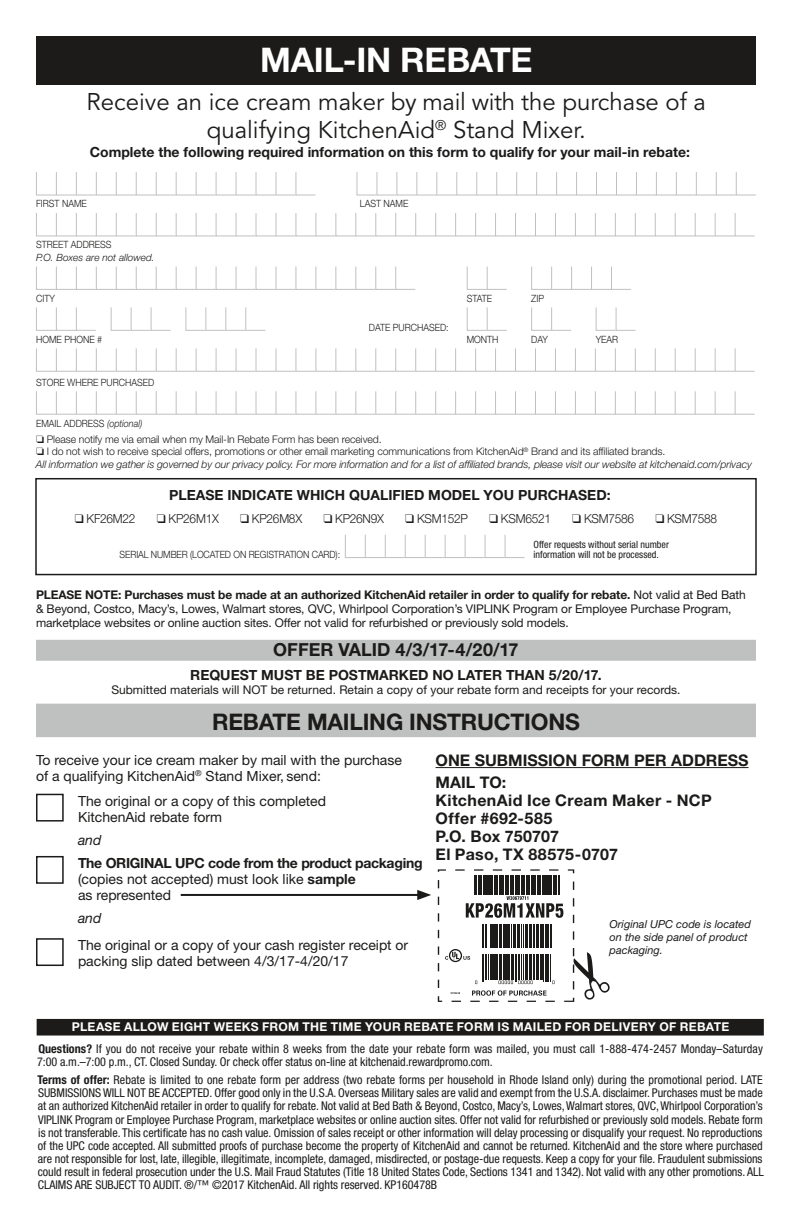
<style>
.page{position:relative;width:792px;height:1224px;background:#fff}
.page>*{position:absolute;margin:0;border:0;box-sizing:border-box;transform-origin:0 0}
.t1{font:700 34px "Helvetica Neue LT Std";letter-spacing:-.01em;color:#fff}
.t2{font:24px/28px "Avenir LT Std";color:#1c1b1a;text-align:center}
.t3{font:700 22.8px "Helvetica Neue LT Std";letter-spacing:-.01em;color:#1c1b1a}
.t4{font:700 18px "Helvetica Neue LT Std";color:#1c1b1a}
.t5{font:700 16px/18px "Helvetica Neue LT Std";letter-spacing:.01em;color:#1c1b1a}
.t6{font:14px/16px "Helvetica Neue LT Std";color:#1c1b1a}
.t7{font:700 14px "Helvetica Neue LT Std";color:#1c1b1a}
.t8{font:700 14px/16px "Helvetica Neue LT Std";letter-spacing:-.02em;color:#1c1b1a}
.t9{font:italic 14px "Helvetica Neue LT Std";color:#1c1b1a}
.t10{font:300 12.4px "Helvetica Neue LT Std";letter-spacing:-.02em;color:#1c1b1a;scale:.95 1}
.t11{font:condensed 12.2px/13.2px "Helvetica Neue LT Std";letter-spacing:.005em;color:#1c1b1a;text-align:center}
.t12{font:12px/14px "Helvetica Neue LT Std";letter-spacing:-.01em;color:#1c1b1a}
.t13{font:italic 11px/13.2px "Helvetica Neue LT Std";color:#1c1b1a}
.t14{font:300 10.4px/12.6px "Helvetica Neue LT Std";letter-spacing:-.01em;color:#1c1b1a}
.t15{font:300 10px "Helvetica Neue LT Std";color:#1c1b1a;scale:.9 1}
.t16{font:condensed 10px/10px "Helvetica Neue LT Std";color:#1c1b1a}
.t17{font:italic 300 10px "Helvetica Neue LT Std";color:#1c1b1a}
.s1{font-style:italic}
.s2{font-weight:700}
.s3{font-weight:400}
.s4{font-weight:700;font-stretch:normal;color:#fff}
</style>
<div class="page">
<div style="left:35px;top:478px;width:722px;height:97px;border:2px solid #1c1b1a"></div>
<div style="left:37px;top:1019px;width:727px;height:17px;background:#1c1b1a"></div>
<div style="left:37px;top:36px;width:719px;height:48px;background:#1c1b1a"></div>
<div style="left:36px;top:640px;width:720px;height:21px;background:#bfc1c1"></div>
<div style="left:36px;top:704px;width:720px;height:33px;background:#bfc1c1"></div>
<svg style="left:36px;top:172px;width:280px;height:24px"></svg>
<svg style="left:356px;top:172px;width:400px;height:24px"></svg>
<svg style="left:36px;top:213px;width:719px;height:24px"></svg>
<svg style="left:36px;top:266px;width:380px;height:24px"></svg>
<svg style="left:466px;top:266px;width:41px;height:24px"></svg>
<svg style="left:531px;top:266px;width:100px;height:24px"></svg>
<svg style="left:36px;top:307px;width:60px;height:24px"></svg>
<svg style="left:110px;top:307px;width:61px;height:24px"></svg>
<svg style="left:185px;top:307px;width:81px;height:24px"></svg>
<svg style="left:466px;top:307px;width:41px;height:24px"></svg>
<svg style="left:531px;top:307px;width:40px;height:24px"></svg>
<svg style="left:595px;top:307px;width:41px;height:24px"></svg>
<svg style="left:36px;top:348px;width:719px;height:24px"></svg>
<svg style="left:36px;top:391px;width:719px;height:24px"></svg>
<svg style="left:344px;top:534px;width:181px;height:24px"></svg>
<div style="left:36px;top:794px;width:28px;height:28px;border:2px solid #1c1b1a"></div>
<div style="left:36px;top:856px;width:28px;height:28px;border:2px solid #1c1b1a"></div>
<div style="left:36px;top:938px;width:28px;height:28px;border:2px solid #1c1b1a"></div>
<hr style="left:436px;top:767px;width:313px;height:1px;background:#1c1b1a">
<svg style="left:438px;top:869px;width:172px;height:133px"></svg>
<hr style="left:181px;top:894px;width:239px;height:2px;background:#1c1b1a">
<svg style="left:417px;top:890px;width:14px;height:10px"></svg>
<h1 class="t1" style="left:260px;top:38px;width:274px">MAIL-IN REBATE</h1>
<h2 class="t2" style="left:87px;top:88px;width:621px">Receive an ice cream maker by mail with the purchase of a qualifying KitchenAid<sup>®</sup> Stand Mixer.</h2>
<p class="t7" style="left:90px;top:144px;width:602px">Complete the following required information on this form to qualify for your mail-in rebate:</p>
<p class="t15" style="left:36px;top:198px;width:58px">FIRST NAME</p>
<p class="t15" style="left:360px;top:198px;width:55px">LAST NAME</p>
<p class="t15" style="left:36px;top:239px;width:85px">STREET ADDRESS</p>
<p class="t17" style="left:36px;top:251px;width:120px">P.O. Boxes are not allowed.</p>
<p class="t15" style="left:36px;top:292px;width:22px">CITY</p>
<p class="t15" style="left:467px;top:292px;width:30px">STATE</p>
<p class="t15" style="left:531px;top:292px;width:16px">ZIP</p>
<p class="t15" style="left:369px;top:321px;width:90px">DATE PURCHASED:</p>
<p class="t15" style="left:36px;top:333px;width:75px">HOME PHONE #</p>
<p class="t15" style="left:467px;top:333px;width:37px">MONTH</p>
<p class="t15" style="left:531px;top:333px;width:20px">DAY</p>
<p class="t15" style="left:596px;top:333px;width:27px">YEAR</p>
<p class="t15" style="left:36px;top:376px;width:133px">STORE WHERE PURCHASED</p>
<p class="t15" style="left:36px;top:417px;width:120px">EMAIL ADDRESS <span class="s1">(optional)</span></p>
<p class="t14" style="left:36px;top:432px;width:717px">❏ Please notify me via email when my Mail-In Rebate Form has been received.<br>❏ I do not wish to receive special offers, promotions or other email marketing communications from KitchenAid<sup>®</sup> Brand and its affiliated brands.<br><span class="s1">All information we gather is governed by our privacy policy. For more information and for a list of affiliated brands, please visit our website at kitchenaid.com/privacy</span></p>
<p class="t7" style="left:169px;top:487px;width:443px">PLEASE INDICATE WHICH QUALIFIED MODEL YOU PURCHASED:</p>
<p class="t10" style="left:75px;top:511px;width:65px">❑ KF26M22</p>
<p class="t10" style="left:157px;top:511px;width:67px">❑ KP26M1X</p>
<p class="t10" style="left:240px;top:511px;width:67px">❑ KP26M8X</p>
<p class="t10" style="left:323px;top:511px;width:65px">❑ KP26N9X</p>
<p class="t10" style="left:405px;top:511px;width:68px">❑ KSM152P</p>
<p class="t10" style="left:489px;top:511px;width:67px">❑ KSM6521</p>
<p class="t10" style="left:572px;top:511px;width:67px">❑ KSM7586</p>
<p class="t10" style="left:655px;top:511px;width:67px">❑ KSM7588</p>
<p class="t15" style="left:120px;top:548px;width:247px">SERIAL NUMBER (LOCATED ON REGISTRATION CARD):</p>
<p class="t16" style="left:533px;top:539px;width:137px">Offer requests without serial number information will not be processed.</p>
<p class="t12" style="left:36px;top:588px;width:711px"><span class="s2">PLEASE NOTE: Purchases must be made at an authorized KitchenAid retailer in order to qualify for rebate.</span> Not valid at Bed Bath &amp; Beyond, Costco, Macy’s, Lowes, Walmart stores, QVC, Whirlpool Corporation’s VIPLINK Program or Employee Purchase Program, marketplace websites or online auction sites. Offer not valid for refurbished or previously sold models.</p>
<h3 class="t4" style="left:273px;top:638px;width:247px">OFFER VALID 4/3/17-4/20/17</h3>
<p class="t7" style="left:190px;top:666px;width:413px">REQUEST MUST BE POSTMARKED NO LATER THAN 5/20/17.</p>
<p class="t12" style="left:111px;top:682px;width:571px">Submitted materials will NOT be returned. Retain a copy of your rebate form and receipts for your records.</p>
<h3 class="t3" style="left:212px;top:707px;width:369px">REBATE MAILING INSTRUCTIONS</h3>
<p class="t6" style="left:36px;top:751px;width:367px">To receive your ice cream maker by mail with the purchase of a qualifying KitchenAid<sup>®</sup> Stand Mixer, send:</p>
<p class="t6" style="left:78px;top:792px;width:250px">The original or a copy of this completed<br>KitchenAid rebate form</p>
<p class="t9" style="left:78px;top:831px;width:25px">and</p>
<p class="t8" style="left:78px;top:854px;width:346px">The ORIGINAL UPC code from the product packaging <span class="s3">(copies not accepted) must look like</span> sample<br><span class="s3">as represented</span></p>
<p class="t9" style="left:78px;top:910px;width:25px">and</p>
<p class="t6" style="left:78px;top:937px;width:332px">The original or a copy of your cash register receipt or packing slip dated between 4/3/17-4/20/17</p>
<h3 class="t5" style="left:436px;top:749px;width:314px;line-height:22px">ONE SUBMISSION FORM PER ADDRESS<br>MAIL TO:</h3>
<h3 class="t5" style="left:436px;top:791px;width:278px">KitchenAid Ice Cream Maker - NCP<br>Offer #692-585<br>P.O. Box 750707<br>El Paso, TX 88575-0707</h3>
<p class="t13" style="left:610px;top:917px;width:143px">Original UPC code is located on the side panel of product packaging.</p>
<p class="t11" style="left:38px;top:1016px;width:726px;line-height:22px"><span class="s4">PLEASE ALLOW EIGHT WEEKS FROM THE TIME YOUR REBATE FORM IS MAILED FOR DELIVERY OF REBATE<br></span><span class="s2">Questions?</span> If you do not receive your rebate within 8 weeks from the date your rebate form was mailed, you must call 1-888-474-2457 Monday–Saturday</p>
<p class="t11" style="left:37px;top:1053px;width:727px;line-height:17.8px;text-align:left">7:00 a.m.–7:00 p.m., CT. Closed Sunday. Or check offer status on-line at kitchenaid.rewardpromo.com.<br><span class="s2">Terms of offer:</span> Rebate is limited to one rebate form per address (two rebate forms per household in Rhode Island only) during the promotional period. LATE</p>
<p class="t11" style="left:38px;top:1086px;width:727px;text-align:justify">SUBMISSIONS WILL NOT BE ACCEPTED. Offer good only in the U.S.A. Overseas Military sales are valid and exempt from the U.S.A. disclaimer. Purchases must be made at an authorized KitchenAid retailer in order to qualify for rebate. Not valid at Bed Bath &amp; Beyond, Costco, Macy’s, Lowes, Walmart stores, QVC, Whirlpool Corporation’s VIPLINK Program or Employee Purchase Program, marketplace websites or online auction sites. Offer not valid for refurbished or previously sold models. Rebate form is not transferable. This certificate has no cash value. Omission of sales receipt or other information will delay processing or disqualify your request. No reproductions of the UPC code accepted. All submitted proofs of purchase become the property of KitchenAid and cannot be returned. KitchenAid and the store where purchased are not responsible for lost, late, illegible, illegitimate, incomplete, damaged, misdirected, or postage-due requests. Keep a copy for your file. Fraudulent submissions could result in federal prosecution under the U.S. Mail Fraud Statutes (Title 18 United States Code, Sections 1341 and 1342). Not valid with any other promotions. ALL CLAIMS ARE SUBJECT TO AUDIT. ®/™ ©2017 KitchenAid. All rights reserved. KP160478B</p>
</div>
